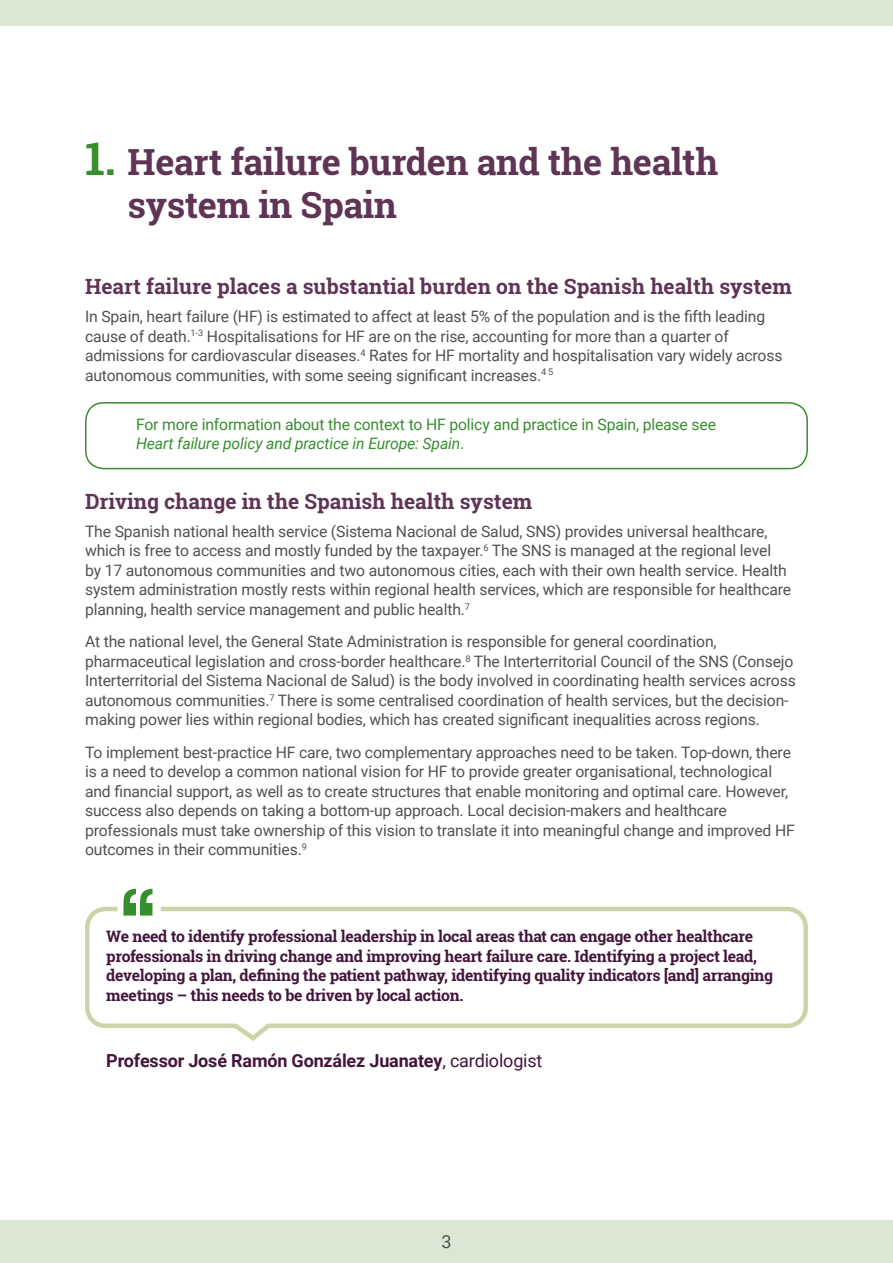
<style>
.page{position:relative;width:893px;height:1263px;background:#fff}
.page>*{position:absolute;margin:0;border:0;box-sizing:border-box;transform-origin:0 0}
.t1{font:700 36px/43.2px "Roboto Slab";letter-spacing:-.01em;color:#603455}
.Sub_heading{font:700 21px "Roboto Slab";color:#603455}
.Body{font:700 18px "Roboto";letter-spacing:-.01em;color:#44153c}
.t2{font:18px "Roboto";color:#535150}
.Body-2{font:15.75px/19.5px "Roboto";letter-spacing:-.01em;color:#535150}
.Body-3{font:700 15.75px/19.5px "Roboto Slab";letter-spacing:-.02em;color:#44153c}
.hyperlink{font:15.75px/19.5px "Roboto";letter-spacing:-.01em;color:#378e2e}
.s1{font-size:45px;color:#378e2e}
.s2{font-style:italic}
.s3{font-weight:400}
</style>
<div class="page">
<div style="left:0;top:0;width:893px;height:26px;background:#dbe6d3"></div>
<div style="left:0;top:1220px;width:893px;height:43px;background:#dbe6d3"></div>
<svg style="left:85px;top:904px;width:723px;height:137px"></svg>
<svg style="left:123px;top:889px;width:29px;height:26px"></svg>
<div style="left:85px;top:402px;width:723px;height:67px;border:2px solid #378e2e;border-radius:18px"></div>
<h1 class="t1" style="left:128px;top:140px;width:592px;text-indent:-43px"><span class="s1">1.</span> Heart failure burden and the health system in Spain</h1>
<p class="Sub_heading" style="left:85px;top:272px;width:708px">Heart failure places a substantial burden on the Spanish health system</p>
<p class="Body-2" style="left:85px;top:306px;width:699px">In Spain, heart failure (HF) is estimated to affect at least 5% of the population and is the fifth leading cause of death.<sup>1-3</sup> Hospitalisations for HF are on the rise, accounting for more than a quarter of admissions for cardiovascular diseases.<sup>4</sup> Rates for HF mortality and hospitalisation vary widely across autonomous communities, with some seeing significant increases.<sup>4</sup> <sup>5</sup></p>
<p class="hyperlink" style="left:136px;top:414px;width:581px">For more information about the context to HF policy and practice in Spain, please see<br><span class="s2">Heart failure policy and practice in Europe: Spain</span>.</p>
<p class="Sub_heading" style="left:85px;top:487px;width:449px">Driving change in the Spanish health system</p>
<p class="Body-2" style="left:85px;top:521px;width:708px">The Spanish national health service (Sistema Nacional de Salud, SNS) provides universal healthcare, which is free to access and mostly funded by the taxpayer.<sup>6</sup> The SNS is managed at the regional level<br>by 17 autonomous communities and two autonomous cities, each with their own health service. Health system administration mostly rests within regional health services, which are responsible for healthcare planning, health service management and public health.<sup>7</sup></p>
<p class="Body-2" style="left:85px;top:631px;width:712px">At the national level, the General State Administration is responsible for general coordination, pharmaceutical legislation and cross-border healthcare.<sup>8</sup> The Interterritorial Council of the SNS (Consejo Interterritorial del Sistema Nacional de Salud) is the body involved in coordinating health services across autonomous communities.<sup>7</sup> There is some centralised coordination of health services, but the decision&shy;making power lies within regional bodies, which has created significant inequalities across regions.</p>
<p class="Body-2" style="left:85px;top:741px;width:711px">To implement best-practice HF care, two complementary approaches need to be taken. Top-down, there is a need to develop a common national vision for HF to provide greater organisational, technological and financial support, as well as to create structures that enable monitoring and optimal care. However, success also depends on taking a bottom-up approach. Local decision-makers and healthcare professionals must take ownership of this vision to translate it into meaningful change and improved HF outcomes in their communities.<sup>9</sup></p>
<p class="Body-3" style="left:106px;top:927px;width:668px">We need to identify professional leadership in local areas that can engage other healthcare professionals in driving change and improving heart failure care. Identifying a project lead, developing a plan, defining the patient pathway, identifying quality indicators [and] arranging meetings – this needs to be driven by local action.</p>
<p class="Body" style="left:106px;top:1048px;width:438px">Professor José Ramón González Juanatey<span class="s3">, cardiologist</span></p>
<p class="t2" style="left:441px;top:1229px;width:12px">3</p>
</div>
